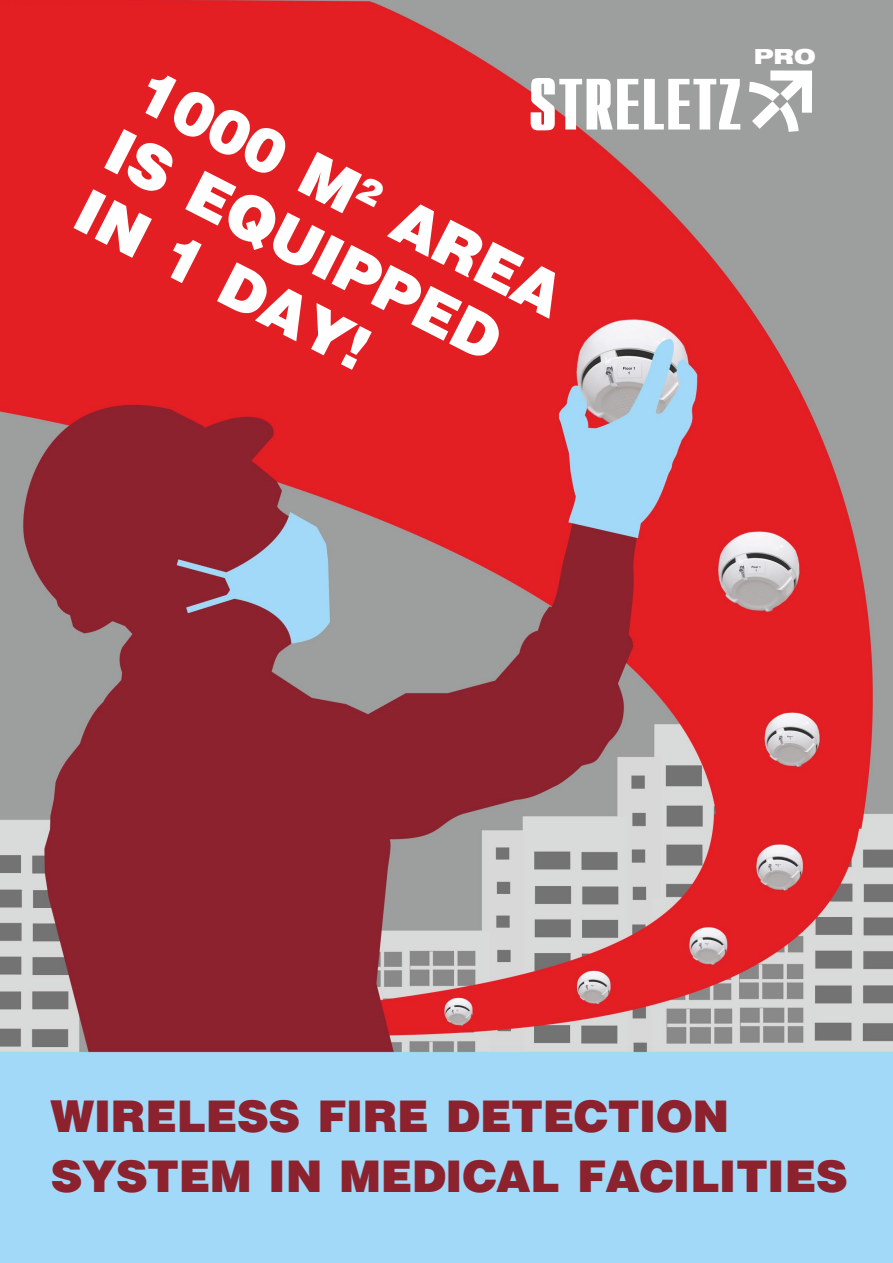
<style>
.page{position:relative;width:893px;height:1263px;background:#fff}
.page>*{position:absolute;margin:0;border:0;box-sizing:border-box;transform-origin:0 0}
.t1{font:700 60.3px "Compact";letter-spacing:-.01em;color:#fff}
.t2{font:900 60px/67.5px "Helios";color:#fff}
.t3{font:900 43.8px/60px "Helios";color:#8c222e}
.t4{font:900 20.55px "Helios Ext";color:#fff}
</style>
<div class="page">
<img style="left:0;top:0;width:893px;height:1263px">
<svg style="left:749px;top:70px;width:63px;height:62px"></svg>
<h2 class="t2" style="left:156px;top:57px;width:470px;rotate:27deg">1000 M<sup>2</sup> AREA<br>IS EQUIPPED<br>IN 1 DAY!</h2>
<h1 class="t1" style="left:527px;top:66px;width:216px">STRELETZ</h1>
<p class="t4" style="left:754px;top:44px;width:63px">PRO</p>
<p class="t3" style="left:51px;top:1086px;width:798px">WIRELESS FIRE DETECTION<br>SYSTEM IN MEDICAL FACILITIES</p>
</div>
